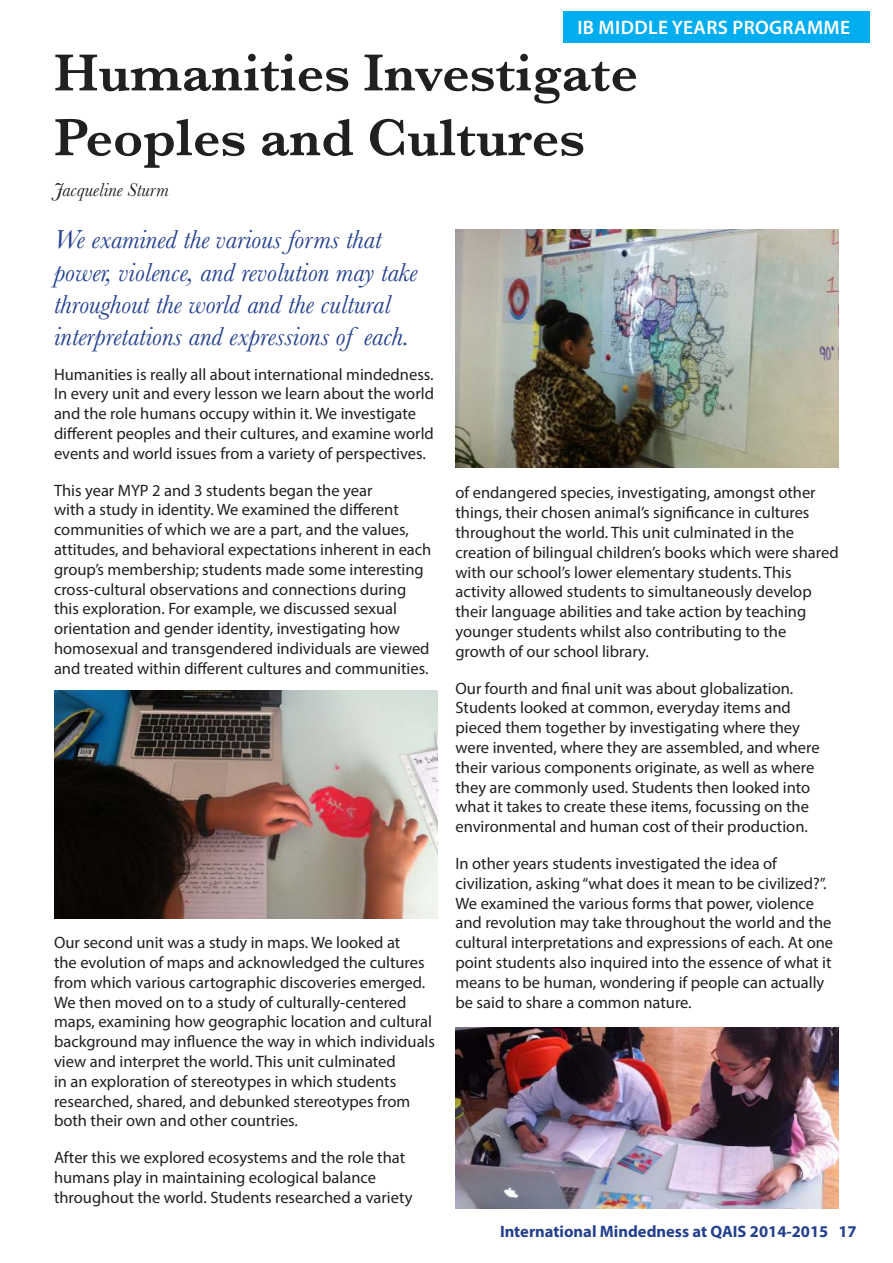
<style>
.page{position:relative;width:893px;height:1263px;background:#fff}
.page>*{position:absolute;margin:0;border:0;box-sizing:border-box;transform-origin:0 0}
.t1{font:600 54px/64.8px "Baskerville";color:#221f1f}
.t2{font:italic 27px/32.4px "Baskerville";color:#24408e}
.t3{font:600 19.5px "Myriad Pro";letter-spacing:.02em;color:#fff}
.t4{font:italic 19.5px "Baskerville";color:#221f1f}
.t5{font:16.5px/19.8px "Myriad Pro";color:#221f1f}
.t6{font:700 16.5px "Myriad Pro";color:#24408e}
</style>
<div class="page">
<div style="left:563px;top:11px;width:307px;height:32px;background:#00adef"></div>
<img style="left:54px;top:690px;width:383px;height:228px">
<img style="left:455px;top:1028px;width:384px;height:181px">
<img style="left:455px;top:230px;width:384px;height:237px">
<p class="t3" style="left:577px;top:20px;width:274px">IB MIDDLE YEARS PROGRAMME</p>
<h1 class="t1" style="left:54px;top:44px;width:585px">Humanities Investigate<br>Peoples and Cultures</h1>
<p class="t4" style="left:54px;top:182px;width:116px">Jacqueline Sturm</p>
<h2 class="t2" style="left:54px;top:226px;width:365px">We examined the various forms that power, violence, and revolution may take throughout the world and the cultural interpretations and expressions of each.</h2>
<p class="t5" style="left:54px;top:365px;width:381px">Humanities is really all about international mindedness.<br>In every unit and every lesson we learn about the world and the role humans occupy within it. We investigate diferent peoples and their cultures, and examine world events and world issues from a variety of perspectives.</p>
<p class="t5" style="left:54px;top:481px;width:379px">This year MYP 2 and 3 students began the year<br>with a study in identity. We examined the diferent communities of which we are a part, and the values, attitudes, and behavioral expectations inherent in each group’s membership; students made some interesting cross-cultural observations and connections during this exploration. For example, we discussed sexual orientation and gender identity, investigating how homosexual and transgendered individuals are viewed and treated within diferent cultures and communities.</p>
<p class="t5" style="left:54px;top:934px;width:383px">Our second unit was a study in maps. We looked at<br>the evolution of maps and acknowledged the cultures from which various cartographic discoveries emerged.<br>We then moved on to a study of culturally-centered maps, examining how geographic location and cultural background may inluence the way in which individuals view and interpret the world. This unit culminated<br>in an exploration of stereotypes in which students researched, shared, and debunked stereotypes from both their own and other countries.</p>
<p class="t5" style="left:54px;top:1149px;width:360px">After this we explored ecosystems and the role that humans play in maintaining ecological balance throughout the world. Students researched a variety</p>
<p class="t5" style="left:455px;top:484px;width:385px">of endangered species, investigating, amongst other things, their chosen animal’s signiicance in cultures throughout the world. This unit culminated in the creation of bilingual children’s books which were shared with our school’s lower elementary students. This activity allowed students to simultaneously develop their language abilities and take action by teaching younger students whilst also contributing to the growth of our school library.</p>
<p class="t5" style="left:455px;top:679px;width:366px">Our fourth and inal unit was about globalization.<br>Students looked at common, everyday items and pieced them together by investigating where they were invented, where they are assembled, and where their various components originate, as well as where they are commonly used. Students then looked into what it takes to create these items, focussing on the environmental and human cost of their production.</p>
<p class="t5" style="left:455px;top:855px;width:379px">In other years students investigated the idea of civilization, asking “what does it mean to be civilized?”.<br>We examined the various forms that power, violence and revolution may take throughout the world and the cultural interpretations and expressions of each. At one point students also inquired into the essence of what it means to be human, wondering if people can actually be said to share a common nature.</p>
<p class="t6" style="left:500px;top:1225px;width:358px">International Mindedness at QAIS 2014-2015 17</p>
</div>
